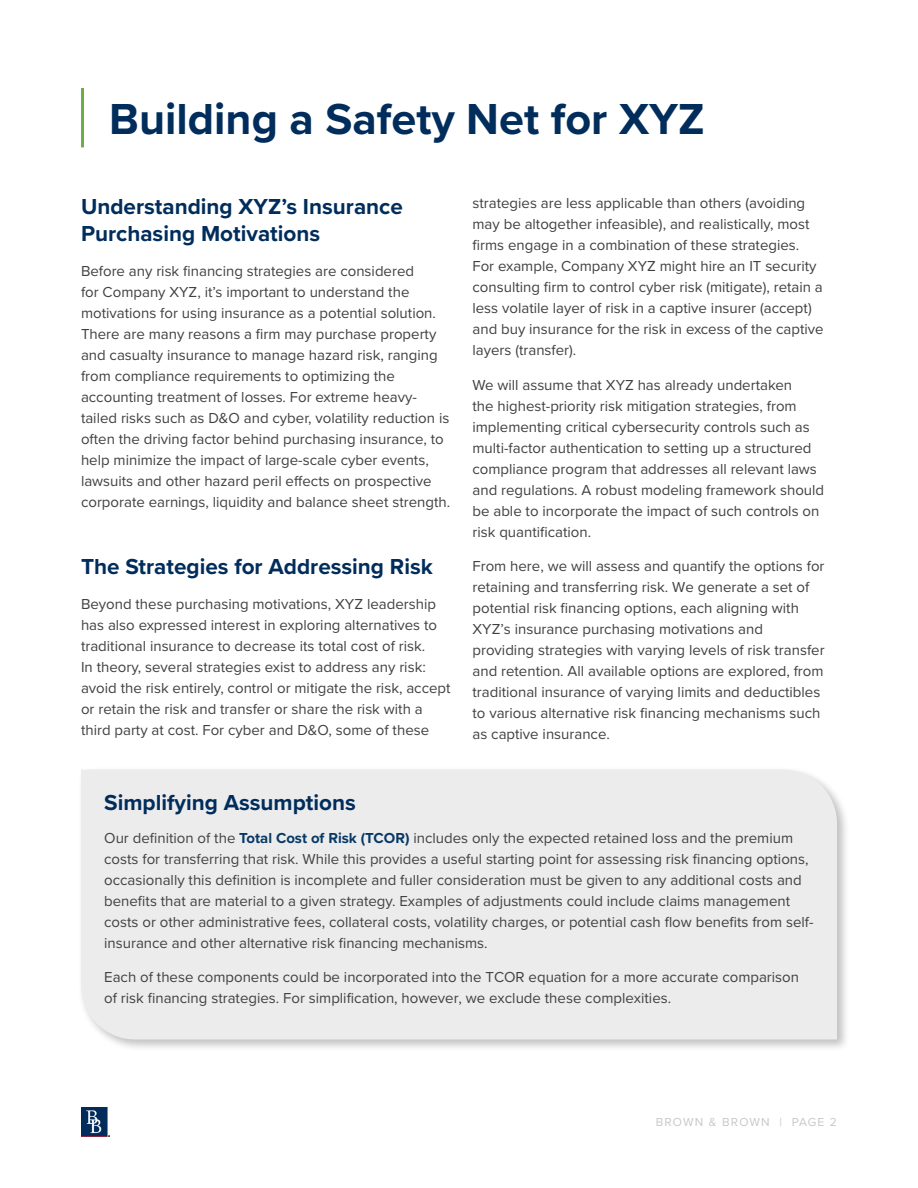
<style>
.page{position:relative;width:918px;height:1188px;background:#fff}
.page>*{position:absolute;margin:0;border:0;box-sizing:border-box;transform-origin:0 0}
.t1{font:700 45px "Proxima Nova";color:#002d5b}
.t2{font:700 22.5px/27px "Proxima Nova";color:#002d5b}
.t3{font:15px/21px "Proxima Nova";color:#414042}
.t4{font:12px "Proxima Nova";letter-spacing:.1em;color:#c7c8ca}
.s1{font-weight:700;color:#083966}
</style>
<div class="page">
<img style="left:81px;top:1108px;width:28px;height:29px">
<hr style="left:81px;top:90px;width:3px;height:56px;background:#6cae47">
<div style="left:77px;top:766px;width:773px;height:286px;background:#000;opacity:.25"></div>
<div style="left:81px;top:770px;width:756px;height:270px;background:#ececed"></div>
<h1 class="t1" style="left:109px;top:86px;width:597px">Building a Safety Net for XYZ</h1>
<h2 class="t2" style="left:81px;top:193px;width:323px">Understanding XYZ’s Insurance<br>Purchasing Motivations</h2>
<p class="t3" style="left:81px;top:260px;width:371px">Before any risk financing strategies are considered<br>for Company XYZ, it’s important to understand the motivations for using insurance as a potential solution.<br>There are many reasons a firm may purchase property and casualty insurance to manage hazard risk, ranging from compliance requirements to optimizing the accounting treatment of losses. For extreme heavy&shy;tailed risks such as D&amp;O and cyber, volatility reduction is often the driving factor behind purchasing insurance, to help minimize the impact of large-scale cyber events, lawsuits and other hazard peril effects on prospective corporate earnings, liquidity and balance sheet strength.</p>
<h2 class="t2" style="left:81px;top:553px;width:353px">The Strategies for Addressing Risk</h2>
<p class="t3" style="left:81px;top:593px;width:371px">Beyond these purchasing motivations, XYZ leadership has also expressed interest in exploring alternatives to traditional insurance to decrease its total cost of risk.<br>In theory, several strategies exist to address any risk: avoid the risk entirely, control or mitigate the risk, accept or retain the risk and transfer or share the risk with a third party at cost. For cyber and D&amp;O, some of these</p>
<p class="t3" style="left:472px;top:192px;width:353px">strategies are less applicable than others (avoiding may be altogether infeasible), and realistically, most firms engage in a combination of these strategies.<br>For example, Company XYZ might hire an IT security consulting firm to control cyber risk (mitigate), retain a less volatile layer of risk in a captive insurer (accept) and buy insurance for the risk in excess of the captive layers (transfer).</p>
<p class="t3" style="left:472px;top:374px;width:353px">We will assume that XYZ has already undertaken<br>the highest-priority risk mitigation strategies, from implementing critical cybersecurity controls such as multi-factor authentication to setting up a structured compliance program that addresses all relevant laws and regulations. A robust modeling framework should be able to incorporate the impact of such controls on risk quantification.</p>
<p class="t3" style="left:472px;top:555px;width:354px">From here, we will assess and quantify the options for retaining and transferring risk. We generate a set of potential risk financing options, each aligning with XYZ’s insurance purchasing motivations and providing strategies with varying levels of risk transfer and retention. All available options are explored, from traditional insurance of varying limits and deductibles to various alternative risk financing mechanisms such as captive insurance.</p>
<h2 class="t2" style="left:104px;top:788px;width:253px">Simplifying Assumptions</h2>
<p class="t3" style="left:104px;top:826px;width:711px">Our definition of the <span class="s1">Total Cost of Risk (TCOR)</span> includes only the expected retained loss and the premium costs for transferring that risk. While this provides a useful starting point for assessing risk financing options, occasionally this definition is incomplete and fuller consideration must be given to any additional costs and benefits that are material to a given strategy. Examples of adjustments could include claims management costs or other administrative fees, collateral costs, volatility charges, or potential cash flow benefits from self&shy;insurance and other alternative risk financing mechanisms.</p>
<p class="t3" style="left:104px;top:966px;width:696px">Each of these components could be incorporated into the TCOR equation for a more accurate comparison of risk financing strategies. For simplification, however, we exclude these complexities.</p>
<p class="t4" style="left:656px;top:1113px;width:183px">BROWN &amp; BROWN | PAGE 2</p>
</div>
